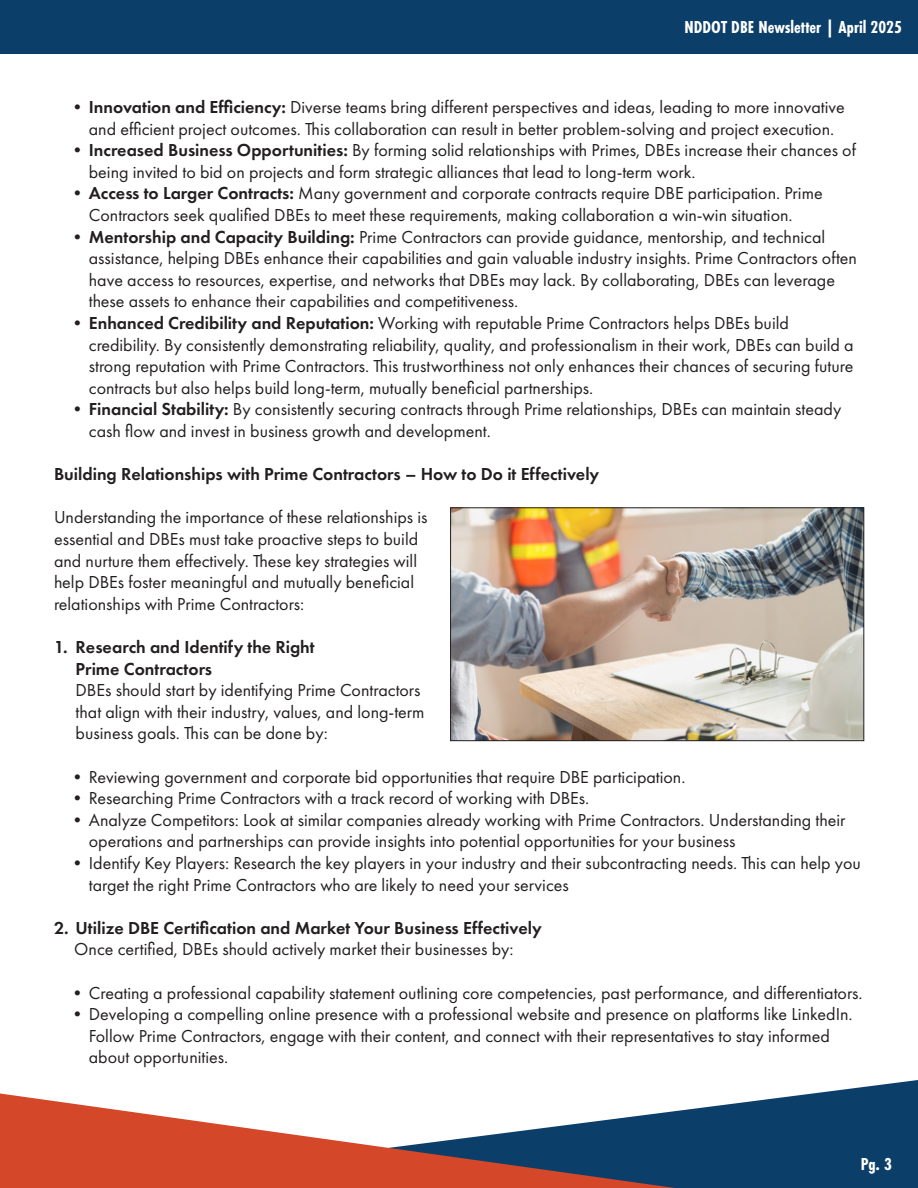
<style>
.page{position:relative;width:918px;height:1188px;background:#fff}
.page>*{position:absolute;margin:0;border:0;box-sizing:border-box;transform-origin:0 0}
.Paragraph_Copy{font:18px/21.6px "Futura PT";color:#231f20}
.Paragraph_Copy-2{font:600 18px "Futura PT";color:#231f20}
.t1{font:700 18px "Futura PT Cond";color:#fff}
.s1{font-weight:600}
</style>
<div class="page">
<svg style="left:675px;top:1080px;width:243px;height:108px;background:#2e5a7e"></svg>
<svg style="left:0;top:1094px;width:675px;height:94px;fill:#d44728"></svg>
<div style="left:0;top:1px;width:918px;height:53px;background:#0b3f69"></div>
<img style="left:452px;top:510px;width:410px;height:229px">
<div style="left:450px;top:508px;width:414px;height:233px;border:1px solid #231f20"></div>
<p class="t1" style="left:684px;top:17px;width:219px">NDDOT DBE Newsletter | April 2025</p>
<p class="Paragraph_Copy" style="left:69px;top:96px;width:778px;text-align:center"><span class="s1">•Innovation and Efficiency:</span> Diverse teams bring different perspectives and ideas, leading to more innovative and efficient project outcomes. This collaboration can result in better problem-solving and project execution.</p>
<p class="Paragraph_Copy" style="left:89px;top:139px;width:769px;text-indent:-20px"><span class="s1">•Increased Business Opportunities:</span> By forming solid relationships with Primes, DBEs increase their chances of being invited to bid on projects and form strategic alliances that lead to long-term work.</p>
<p class="Paragraph_Copy" style="left:69px;top:183px;width:756px;text-align:center"><span class="s1">•Access to Larger Contracts:</span> Many government and corporate contracts require DBE participation. Prime<br>Contractors seek qualified DBEs to meet these requirements, making collaboration a win-win situation.</p>
<p class="Paragraph_Copy" style="left:89px;top:226px;width:770px;text-indent:-20px"><span class="s1">•Mentorship and Capacity Building:</span> Prime Contractors can provide guidance, mentorship, and technical assistance, helping DBEs enhance their capabilities and gain valuable industry insights. Prime Contractors often have access to resources, expertise, and networks that DBEs may lack. By collaborating, DBEs can leverage these assets to enhance their capabilities and competitiveness.</p>
<p class="Paragraph_Copy" style="left:89px;top:312px;width:766px;text-indent:-20px"><span class="s1">•Enhanced Credibility and Reputation:</span> Working with reputable Prime Contractors helps DBEs build credibility. By consistently demonstrating reliability, quality, and professionalism in their work, DBEs can build a strong reputation with Prime Contractors. This trustworthiness not only enhances their chances of securing future contracts but also helps build long-term, mutually beneficial partnerships.</p>
<p class="Paragraph_Copy" style="left:89px;top:399px;width:754px;text-indent:-20px"><span class="s1">•Financial Stability:</span> By consistently securing contracts through Prime relationships, DBEs can maintain steady cash flow and invest in business growth and development.</p>
<p class="Paragraph_Copy-2" style="left:54px;top:463px;width:547px">Building Relationships with Prime Contractors – How to Do it Effectively</p>
<p class="Paragraph_Copy" style="left:54px;top:507px;width:375px">Understanding the importance of these relationships is essential and DBEs must take proactive steps to build and nurture them effectively. These key strategies will help DBEs foster meaningful and mutually beneficial relationships with Prime Contractors:</p>
<p class="Paragraph_Copy-2" style="left:54px;top:636px;width:262px">1. Research and Identify the Right</p>
<p class="Paragraph_Copy-2" style="left:76px;top:657px;width:138px">Prime Contractors</p>
<p class="Paragraph_Copy" style="left:76px;top:679px;width:350px">DBEs should start by identifying Prime Contractors that align with their industry, values, and long-term business goals. This can be done by:</p>
<p class="Paragraph_Copy" style="left:69px;top:766px;width:618px">•Reviewing government and corporate bid opportunities that require DBE participation.</p>
<p class="Paragraph_Copy" style="left:69px;top:787px;width:522px">•Researching Prime Contractors with a track record of working with DBEs.</p>
<p class="Paragraph_Copy" style="left:89px;top:809px;width:758px;text-indent:-20px">•Analyze Competitors: Look at similar companies already working with Prime Contractors. Understanding their operations and partnerships can provide insights into potential opportunities for your business</p>
<p class="Paragraph_Copy" style="left:89px;top:852px;width:774px;text-indent:-20px">•Identify Key Players: Research the key players in your industry and their subcontracting needs. This can help you target the right Prime Contractors who are likely to need your services</p>
<p class="Paragraph_Copy-2" style="left:54px;top:917px;width:489px">2. Utilize DBE Certification and Market Your Business Effectively</p>
<p class="Paragraph_Copy" style="left:74px;top:939px;width:441px">Once certified, DBEs should actively market their businesses by:</p>
<p class="Paragraph_Copy" style="left:69px;top:982px;width:796px">•Creating a professional capability statement outlining core competencies, past performance, and differentiators.</p>
<p class="Paragraph_Copy" style="left:89px;top:1003px;width:765px;text-indent:-20px">•Developing a compelling online presence with a professional website and presence on platforms like LinkedIn.<br>Follow Prime Contractors, engage with their content, and connect with their representatives to stay informed about opportunities.</p>
<p class="t1" style="left:861px;top:1154px;width:33px">Pg. 3</p>
</div>
